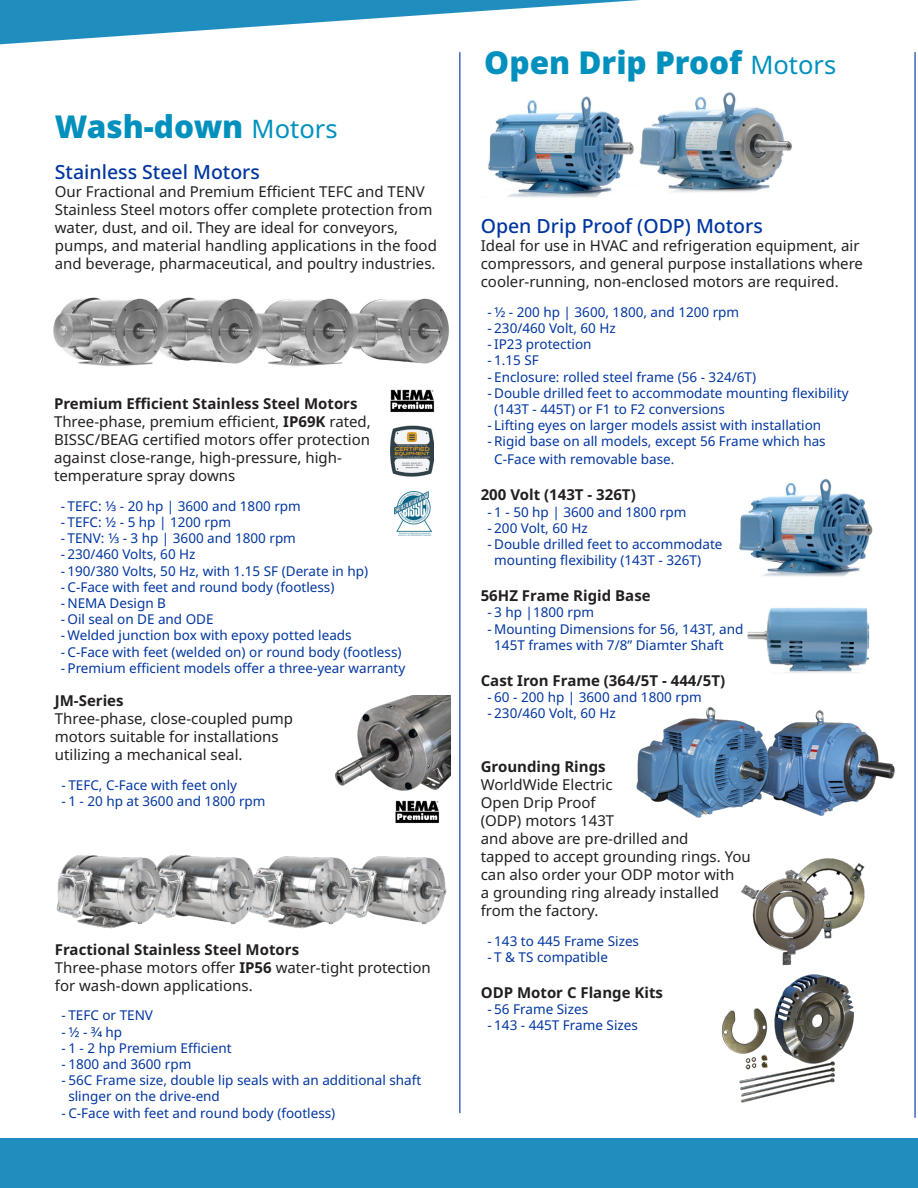
<style>
.page{position:relative;width:918px;height:1188px;background:#fff}
.page>*{position:absolute;margin:0;border:0;box-sizing:border-box;transform-origin:0 0}
.Product_Title{font:900 31.5px "Noto Sans";color:#0090be}
.Product_Title-2{font:500 19.5px "Noto Sans";color:#0036a0}
.Product_Description{font:15px/18px "Noto Sans";color:#231f20}
.Product_Description-2{font:700 15px "Noto Sans";color:#231f20}
.t1{font:13.5px/16.2px "Noto Sans";color:#0036a0}
.s1{font-weight:400;font-size:25.5px}
.s2{font-weight:700}
</style>
<div class="page">
<hr style="left:914px;top:52px;width:2px;height:1066px;background:#0036a0">
<hr style="left:459px;top:52px;width:1px;height:1061px;background:#0036a0">
<img style="left:391px;top:425px;width:43px;height:52px">
<img style="left:394px;top:492px;width:38px;height:44px">
<img style="left:721px;top:974px;width:133px;height:129px">
<img style="left:808px;top:858px;width:57px;height:70px">
<img style="left:741px;top:865px;width:98px;height:101px">
<img style="left:488px;top:92px;width:304px;height:106px">
<img style="left:770px;top:710px;width:125px;height:107px">
<img style="left:636px;top:707px;width:134px;height:111px">
<img style="left:739px;top:479px;width:134px;height:98px">
<img style="left:747px;top:607px;width:123px;height:66px">
<img style="left:53px;top:297px;width:396px;height:70px">
<img style="left:335px;top:695px;width:116px;height:96px">
<img style="left:390px;top:389px;width:45px;height:23px">
<img style="left:395px;top:800px;width:45px;height:23px">
<svg style="left:0;top:0;width:640px;height:44px"></svg>
<img style="left:56px;top:855px;width:391px;height:74px">
<div style="left:0;top:1139px;width:918px;height:49px;background:#1f8ebe"></div>
<p class="Product_Title" style="left:55px;top:103px;width:284px">Wash-down <span class="s1">Motors</span></p>
<p class="Product_Title-2" style="left:55px;top:158px;width:207px">Stainless Steel Motors</p>
<p class="Product_Description" style="left:55px;top:183px;width:384px">Our Fractional and Premium Efficient TEFC and TENV Stainless Steel motors offer complete protection from water, dust, and oil. They are ideal for conveyors, pumps, and material handling applications in the food and beverage, pharmaceutical, and poultry industries.</p>
<p class="Product_Description-2" style="left:54px;top:393px;width:305px">Premium Efficient Stainless Steel Motors</p>
<p class="Product_Description" style="left:54px;top:413px;width:318px">Three-phase, premium efficient, <span class="s2">IP69K</span> rated, BISSC/BEAG certified motors offer protection against close-range, high-pressure, high&shy;temperature spray downs</p>
<p class="t1" style="left:61px;top:498px;width:242px">- TEFC: 1/3 - 20 hp | 3600 and 1800 rpm</p>
<p class="t1" style="left:61px;top:514px;width:172px">- TEFC: 1/2 - 5 hp | 1200 rpm</p>
<p class="t1" style="left:61px;top:530px;width:237px">- TENV: 1/3 - 3 hp | 3600 and 1800 rpm</p>
<p class="t1" style="left:61px;top:547px;width:136px">- 230/460 Volts, 60 Hz</p>
<p class="t1" style="left:61px;top:563px;width:309px">- 190/380 Volts, 50 Hz, with 1.15 SF (Derate in hp)</p>
<p class="t1" style="left:61px;top:579px;width:275px">- C-Face with feet and round body (footless)</p>
<p class="t1" style="left:61px;top:595px;width:107px">- NEMA Design B</p>
<p class="t1" style="left:61px;top:611px;width:154px">- Oil seal on DE and ODE</p>
<p class="t1" style="left:61px;top:628px;width:292px">- Welded junction box with epoxy potted leads</p>
<p class="t1" style="left:61px;top:644px;width:342px">- C-Face with feet (welded on) or round body (footless)</p>
<p class="t1" style="left:61px;top:660px;width:346px">- Premium efficient models offer a three-year warranty</p>
<p class="Product_Description-2" style="left:55px;top:690px;width:70px">JM-Series</p>
<p class="Product_Description" style="left:55px;top:710px;width:240px">Three-phase, close-coupled pump motors suitable for installations utilizing a mechanical seal.</p>
<p class="t1" style="left:62px;top:777px;width:177px">- TEFC, C-Face with feet only</p>
<p class="t1" style="left:62px;top:793px;width:205px">- 1 - 20 hp at 3600 and 1800 rpm</p>
<p class="Product_Description-2" style="left:55px;top:939px;width:246px">Fractional Stainless Steel Motors</p>
<p class="Product_Description" style="left:55px;top:959px;width:377px">Three-phase motors offer <span class="s2">IP56</span> water-tight protection for wash-down applications.</p>
<p class="t1" style="left:62px;top:1008px;width:93px">- TEFC or TENV</p>
<p class="t1" style="left:62px;top:1024px;width:62px">- 1/2 - 3/4 hp</p>
<p class="t1" style="left:62px;top:1040px;width:171px">- 1 - 2 hp Premium Efficient</p>
<p class="t1" style="left:62px;top:1056px;width:131px">- 1800 and 3600 rpm</p>
<p class="t1" style="left:68px;top:1073px;width:355px;text-indent:-7px">- 56C Frame size, double lip seals with an additional shaft slinger on the drive-end</p>
<p class="t1" style="left:62px;top:1105px;width:275px">- C-Face with feet and round body (footless)</p>
<p class="Product_Title" style="left:484px;top:39px;width:354px">Open Drip Proof <span class="s1">Motors</span></p>
<p class="Product_Title-2" style="left:481px;top:212px;width:284px">Open Drip Proof (ODP) Motors</p>
<p class="Product_Description" style="left:481px;top:237px;width:384px">Ideal for use in HVAC and refrigeration equipment, air compressors, and general purpose installations where cooler-running, non-enclosed motors are required.</p>
<p class="t1" style="left:487px;top:304px;width:253px">- 1/2 - 200 hp | 3600, 1800, and 1200 rpm</p>
<p class="t1" style="left:487px;top:320px;width:130px">- 230/460 Volt, 60 Hz</p>
<p class="t1" style="left:487px;top:337px;width:106px">- IP23 protection</p>
<p class="t1" style="left:487px;top:353px;width:53px">- 1.15 SF</p>
<p class="t1" style="left:487px;top:369px;width:270px">- Enclosure: rolled steel frame (56 - 324/6T)</p>
<p class="t1" style="left:494px;top:385px;width:356px;text-indent:-7px">- Double drilled feet to accommodate mounting flexibility (143T - 445T) or F1 to F2 conversions</p>
<p class="t1" style="left:487px;top:418px;width:335px">- Lifting eyes on larger models assist with installation</p>
<p class="t1" style="left:494px;top:433px;width:333px;line-height:18px;text-indent:-7px">- Rigid base on all models, except 56 Frame which has<br>C-Face with removable base.</p>
<p class="Product_Description-2" style="left:481px;top:484px;width:157px">200 Volt (143T - 326T)</p>
<p class="t1" style="left:487px;top:504px;width:200px">- 1 - 50 hp | 3600 and 1800 rpm</p>
<p class="t1" style="left:487px;top:520px;width:102px">- 200 Volt, 60 Hz</p>
<p class="t1" style="left:494px;top:536px;width:230px;text-indent:-7px">- Double drilled feet to accommodate mounting flexibility (143T - 326T)</p>
<p class="Product_Description-2" style="left:481px;top:585px;width:171px">56HZ Frame Rigid Base</p>
<p class="t1" style="left:487px;top:605px;width:108px">- 3 hp |1800 rpm</p>
<p class="t1" style="left:494px;top:621px;width:251px;text-indent:-7px">- Mounting Dimensions for 56, 143T, and<br>145T frames with 7/8” Diamter Shaft</p>
<p class="Product_Description-2" style="left:481px;top:670px;width:246px">Cast Iron Frame (364/5T - 444/5T)</p>
<p class="t1" style="left:487px;top:689px;width:216px">- 60 - 200 hp | 3600 and 1800 rpm</p>
<p class="t1" style="left:487px;top:706px;width:130px">- 230/460 Volt, 60 Hz</p>
<p class="Product_Description-2" style="left:481px;top:756px;width:126px">Grounding Rings</p>
<p class="Product_Description" style="left:481px;top:776px;width:272px">WorldWide Electric<br>Open Drip Proof<br>(ODP) motors 143T<br>and above are pre-drilled and<br>tapped to accept grounding rings. You can also order your ODP motor with<br>a grounding ring already installed from the factory.</p>
<p class="t1" style="left:487px;top:933px;width:153px">- 143 to 445 Frame Sizes</p>
<p class="t1" style="left:487px;top:949px;width:122px">- T &amp; TS compatible</p>
<p class="Product_Description-2" style="left:481px;top:982px;width:184px">ODP Motor C Flange Kits</p>
<p class="t1" style="left:487px;top:1002px;width:102px">- 56 Frame Sizes</p>
<p class="t1" style="left:487px;top:1018px;width:152px">- 143 - 445T Frame Sizes</p>
</div>
